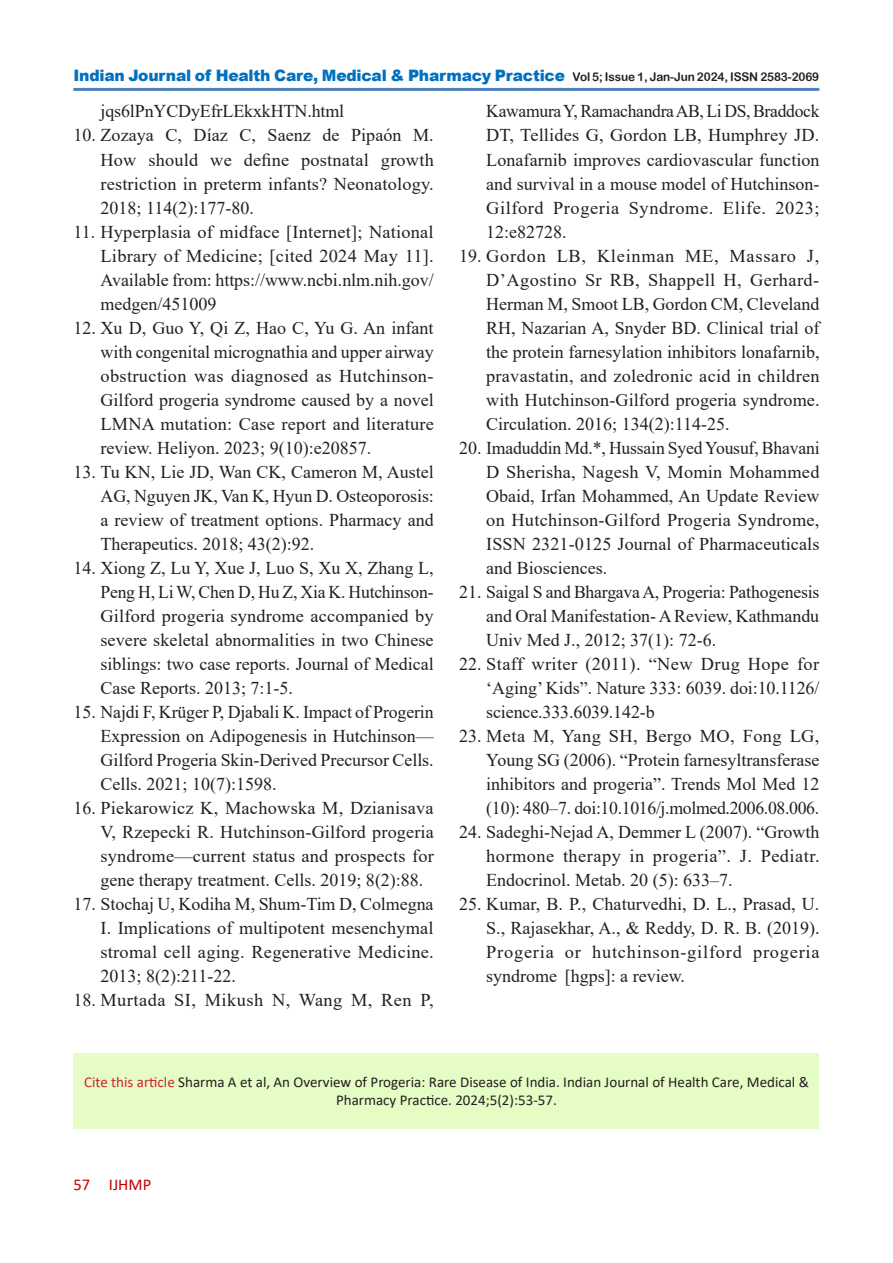
<style>
.page{position:relative;width:893px;height:1263px;background:#fff}
.page>*{position:absolute;margin:0;border:0;box-sizing:border-box;transform-origin:0 0}
.t1{font:18px/24px "Times New Roman";color:#231f20;text-align:justify}
.t2{font:18px "Times New Roman";letter-spacing:.025em;color:#231f20}
.t3{font:16.5px "Calibri";color:#c00000}
.t4{font:900 15.75px "Arial";letter-spacing:-.015em;color:#0071bf}
.t5{font:15px/18px "Calibri";color:#231f20;text-align:center}
.s1{font-family:"Arial Rounded MT Bold";font-weight:400;font-size:12px;color:#231f20}
.s2{color:#d1232a}
</style>
<div class="page">
<hr style="left:73px;top:88px;width:746px;height:3px;background:#4f81bc">
<div style="left:74px;top:1053px;width:745px;height:75px;background:#e5fcc4"></div>
<p class="t4" style="left:74px;top:64px;width:747px">Indian Journal of Health Care, Medical &amp; Pharmacy Practice <span class="s1">Vol 5; Issue 1, Jan-Jun 2024, ISSN 2583-2069</span></p>
<p class="t1" style="left:100px;top:99px;width:245px">jqs6lPnYCDyEfrLEkxkHTN.html</p>
<p class="t1" style="left:100px;top:123px;width:335px;text-indent:-27px">10. Zozaya C, Díaz C, Saenz de Pipaón M.<br>How should we define postnatal growth restriction in preterm infants? Neonatology.<br>2018; 114(2):177-80.</p>
<p class="t1" style="left:100px;top:219px;width:335px;text-indent:-27px">11. Hyperplasia of midface [Internet]; National Library of Medicine; [cited 2024 May 11].<br>Available from: https://www.ncbi.nlm.nih.gov/ medgen/451009</p>
<p class="t1" style="left:100px;top:315px;width:335px;text-indent:-27px">12. Xu D, Guo Y, Qi Z, Hao C, Yu G. An infant with congenital micrognathia and upper airway obstruction was diagnosed as Hutchinson-Gilford progeria syndrome caused by a novel LMNA mutation: Case report and literature review. Heliyon. 2023; 9(10):e20857.</p>
<p class="t1" style="left:100px;top:459px;width:335px;text-indent:-27px">13. Tu KN, Lie JD, Wan CK, Cameron M, Austel AG, Nguyen JK, Van K, Hyun D. Osteoporosis: a review of treatment options. Pharmacy and Therapeutics. 2018; 43(2):92.</p>
<p class="t1" style="left:100px;top:555px;width:335px;text-indent:-27px">14. Xiong Z, Lu Y, Xue J, Luo S, Xu X, Zhang L, Peng H, Li W, Chen D, Hu Z, Xia K. Hutchinson-Gilford progeria syndrome accompanied by severe skeletal abnormalities in two Chinese siblings: two case reports. Journal of Medical Case Reports. 2013; 7:1-5.</p>
<p class="t1" style="left:100px;top:699px;width:335px;text-indent:-27px">15. Najdi F, Krüger P, Djabali K. Impact of Progerin Expression on Adipogenesis in Hutchinson— Gilford Progeria Skin-Derived Precursor Cells.<br>Cells. 2021; 10(7):1598.</p>
<p class="t1" style="left:100px;top:795px;width:335px;text-indent:-27px">16. Piekarowicz K, Machowska M, Dzianisava V, Rzepecki R. Hutchinson-Gilford progeria syndrome—current status and prospects for gene therapy treatment. Cells. 2019; 8(2):88.</p>
<p class="t1" style="left:100px;top:891px;width:335px;text-indent:-27px">17. Stochaj U, Kodiha M, Shum-Tim D, Colmegna I. Implications of multipotent mesenchymal stromal cell aging. Regenerative Medicine.<br>2013; 8(2):211-22.</p>
<p class="t2" style="left:74px;top:987px;width:362px">18. Murtada SI, Mikush N, Wang M, Ren P,</p>
<p class="t1" style="left:486px;top:99px;width:335px">Kawamura Y, Ramachandra AB, Li DS, Braddock DT, Tellides G, Gordon LB, Humphrey JD.<br>Lonafarnib improves cardiovascular function and survival in a mouse model of Hutchinson-Gilford Progeria Syndrome. Elife. 2023; 12:e82728.</p>
<p class="t1" style="left:486px;top:243px;width:335px;text-indent:-27px">19. Gordon LB, Kleinman ME, Massaro J, D’Agostino Sr RB, Shappell H, Gerhard-Herman M, Smoot LB, Gordon CM, Cleveland RH, Nazarian A, Snyder BD. Clinical trial of the protein farnesylation inhibitors lonafarnib, pravastatin, and zoledronic acid in children with Hutchinson-Gilford progeria syndrome.<br>Circulation. 2016; 134(2):114-25.</p>
<p class="t1" style="left:486px;top:435px;width:335px;text-indent:-27px">20. Imaduddin Md.*, Hussain Syed Yousuf, Bhavani D Sherisha, Nagesh V, Momin Mohammed Obaid, Irfan Mohammed, An Update Review on Hutchinson-Gilford Progeria Syndrome, ISSN 2321-0125 Journal of Pharmaceuticals and Biosciences.</p>
<p class="t1" style="left:486px;top:579px;width:335px;text-indent:-27px">21. Saigal S and Bhargava A, Progeria: Pathogenesis and Oral Manifestation- A Review, Kathmandu Univ Med J., 2012; 37(1): 72-6.</p>
<p class="t1" style="left:486px;top:651px;width:335px;text-indent:-27px">22. Staff writer (2011). “New Drug Hope for ‘Aging’ Kids”. Nature 333: 6039. doi:10.1126/ science.333.6039.142-b</p>
<p class="t1" style="left:486px;top:723px;width:335px;text-indent:-27px">23. Meta M, Yang SH, Bergo MO, Fong LG, Young SG (2006). “Protein farnesyltransferase inhibitors and progeria”. Trends Mol Med 12 (10): 480–7. doi:10.1016/j.molmed.2006.08.006.</p>
<p class="t1" style="left:486px;top:819px;width:335px;text-indent:-27px">24. Sadeghi-Nejad A, Demmer L (2007). “Growth hormone therapy in progeria”. J. Pediatr.<br>Endocrinol. Metab. 20 (5): 633–7.</p>
<p class="t1" style="left:486px;top:891px;width:335px;text-indent:-27px">25. Kumar, B. P., Chaturvedhi, D. L., Prasad, U.<br>S., Rajasekhar, A., &amp; Reddy, D. R. B. (2019).<br>Progeria or hutchinson-gilford progeria syndrome [hgps]: a review.</p>
<p class="t5" style="left:84px;top:1073px;width:726px"><span class="s2">Cite this article</span> Sharma A et al, An Overview of Progeria: Rare Disease of India. Indian Journal of Health Care, Medical &amp;<br>Pharmacy Practice. 2024;5(2):53-57.</p>
<p class="t3" style="left:74px;top:1173px;width:79px">57 IJHMP</p>
</div>
